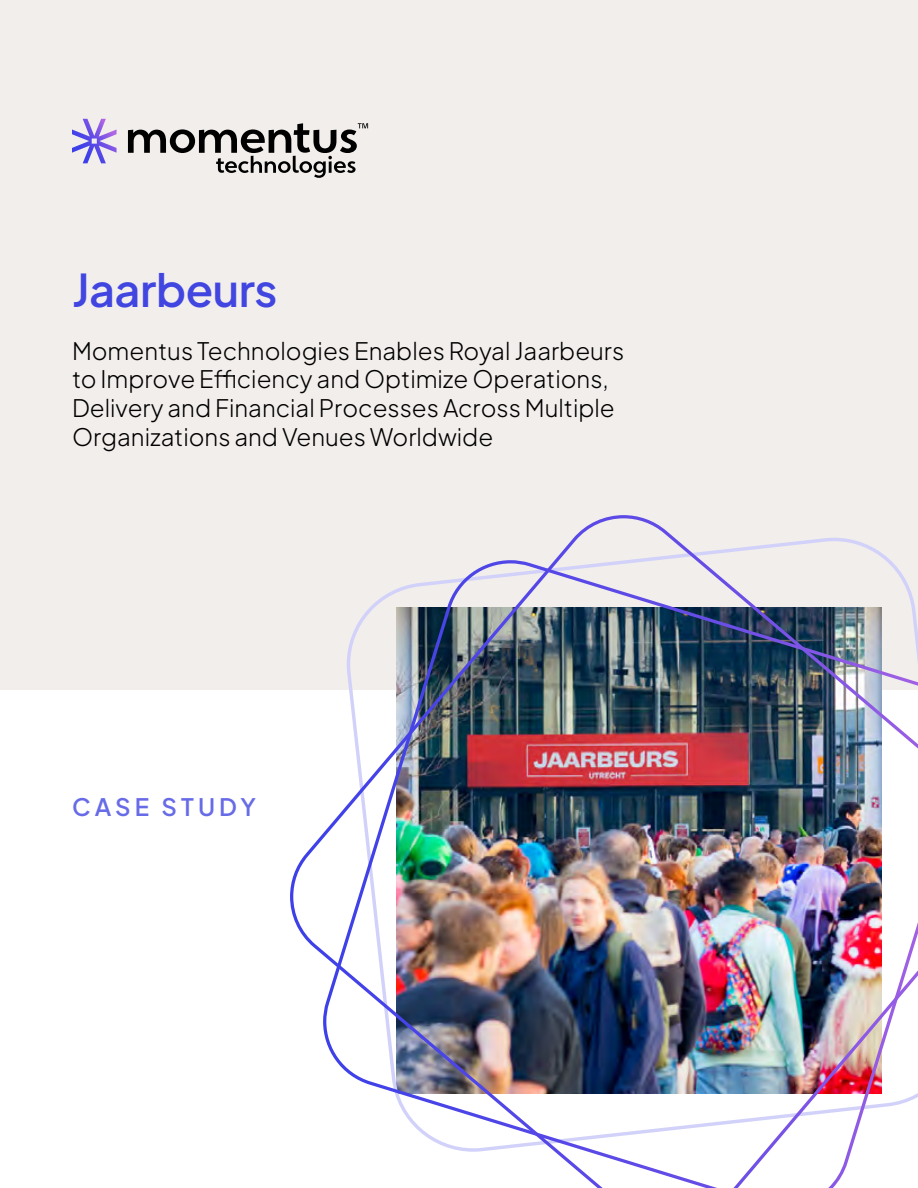
<style>
.page{position:relative;width:918px;height:1188px;background:#fff}
.page>*{position:absolute;margin:0;border:0;box-sizing:border-box;transform-origin:0 0}
.t1{font:600 45px "Plus Jakarta Sans";letter-spacing:-.01em;color:#4146e0}
.t2{font:300 24px/28.8px "Plus Jakarta Sans";color:#000}
.t3{font:600 24px "Plus Jakarta Sans";letter-spacing:.17em;color:#676be6}
</style>
<div class="page">
<div style="left:0;top:0;width:918px;height:689px;background:#f2eeec"></div>
<svg style="left:72px;top:119px;width:45px;height:44px"></svg>
<svg style="left:128px;top:123px;width:240px;height:54px"></svg>
<img style="left:290px;top:515px;width:628px;height:673px">
<h1 class="t1" style="left:72px;top:253px;width:207px">Jaarbeurs</h1>
<p class="t2" style="left:72px;top:334px;width:554px">Momentus Technologies Enables Royal Jaarbeurs to Improve Efficiency and Optimize Operations, Delivery and Financial Processes Across Multiple Organizations and Venues Worldwide</p>
<p class="t3" style="left:72px;top:788px;width:185px">CASE STUDY</p>
</div>
